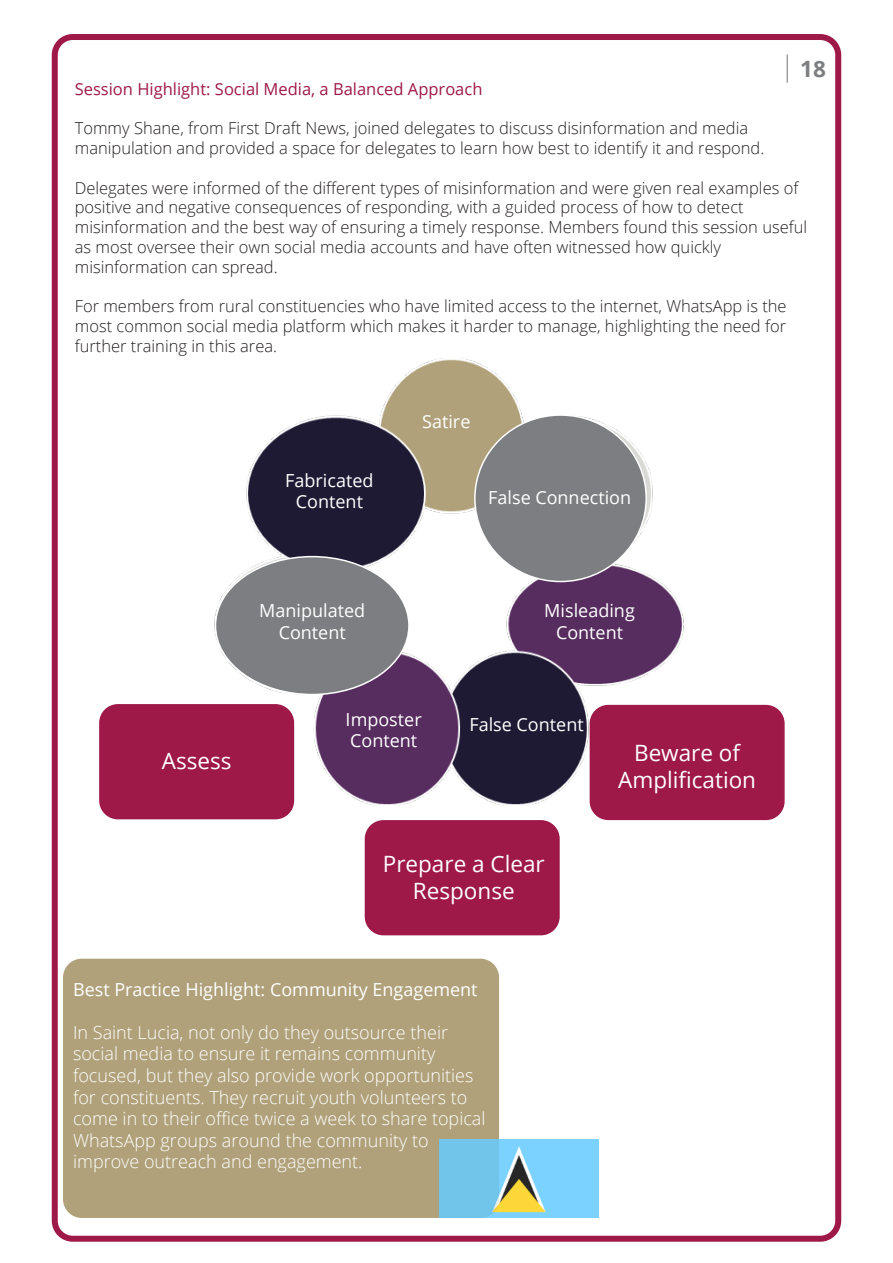
<style>
.page{position:relative;width:893px;height:1263px;background:#fff}
.page>*{position:absolute;margin:0;border:0;box-sizing:border-box;transform-origin:0 0}
.t1{font:22.5px/27px "Open Sans";color:#fff;text-align:center}
.t2{font:700 22.5px "Open Sans";color:#7c7e81}
.t3{font:300 18px/21.6px "Open Sans";color:#fff}
.t4{font:18px/21.6px "Open Sans";color:#fff;text-align:center}
.t5{font:300 16.5px/19.8px "Open Sans";color:#231f20}
.t6{font:16.5px "Open Sans";color:#9e1848}
</style>
<div class="page">
<div style="left:52px;top:34px;width:789px;height:1208px;border:6px solid #9e1848;border-radius:18px"></div>
<img style="left:214px;top:358px;width:561px;height:448px">
<div style="left:100px;top:705px;width:193px;height:114px;background:#9e1848;border-radius:18px"></div>
<div style="left:99px;top:704px;width:195px;height:115px;border:2px solid #9e1848;border-radius:18px"></div>
<div style="left:590px;top:706px;width:194px;height:113px;background:#9e1848;border-radius:18px"></div>
<div style="left:590px;top:705px;width:195px;height:115px;border:2px solid #9e1848;border-radius:18px"></div>
<div style="left:365px;top:821px;width:194px;height:113px;background:#9e1848;border-radius:18px"></div>
<div style="left:365px;top:820px;width:195px;height:115px;border:2px solid #9e1848;border-radius:18px"></div>
<div style="left:64px;top:959px;width:434px;height:258px;background:#b0a17a;border-radius:18px"></div>
<div style="left:63px;top:959px;width:436px;height:259px;border:2px solid #b0a17a;border-radius:18px"></div>
<img style="left:440px;top:1139px;width:158px;height:79px">
<hr style="left:786px;top:55px;width:2px;height:28px;background:#231f20">
<div style="left:475px;top:415px;width:171px;height:166px;background:#7c7e81;border-radius:50%"></div>
<div style="left:215px;top:557px;width:194px;height:137px;background:#7c7e81;border-radius:50%"></div>
<p class="t2" style="left:800px;top:53px;width:27px">18</p>
<p class="t6" style="left:75px;top:77px;width:409px">Session Highlight: Social Media, a Balanced Approach</p>
<p class="t5" style="left:75px;top:118px;width:675px">Tommy Shane, from First Draft News, joined delegates to discuss disinformation and media</p>
<p class="t5" style="left:75px;top:138px;width:691px">manipulation and provided a space for delegates to learn how best to identify it and respond.</p>
<p class="t5" style="left:75px;top:177px;width:734px">Delegates were informed of the different types of misinformation and were given real examples of positive and negative consequences of responding, with a guided process of how to detect misinformation and the best way of ensuring a timely response. Members found this session useful as most oversee their own social media accounts and have often witnessed how quickly misinformation can spread.</p>
<p class="t5" style="left:75px;top:296px;width:713px;text-align:justify">For members from rural constituencies who have limited access to the internet, WhatsApp is the most common social media platform which makes it harder to manage, highlighting the need for further training in this area.</p>
<p class="t4" style="left:285px;top:469px;width:90px">Fabricated</p>
<p class="t4" style="left:296px;top:491px;width:69px">Content</p>
<p class="t4" style="left:259px;top:599px;width:108px">Manipulated<br>Content</p>
<p class="t4" style="left:422px;top:410px;width:50px">Satire</p>
<p class="t4" style="left:488px;top:486px;width:144px">False Connection</p>
<p class="t4" style="left:544px;top:599px;width:92px">Misleading</p>
<p class="t4" style="left:556px;top:621px;width:69px">Content</p>
<p class="t4" style="left:346px;top:708px;width:78px">Imposter</p>
<p class="t4" style="left:350px;top:730px;width:69px">Content</p>
<p class="t4" style="left:469px;top:713px;width:116px">False Content</p>
<p class="t1" style="left:162px;top:747px;width:71px">Assess</p>
<p class="t1" style="left:618px;top:739px;width:139px">Beware of<br>Amplification</p>
<p class="t1" style="left:383px;top:849px;width:163px">Prepare a Clear<br>Response</p>
<p class="t4" style="left:73px;top:978px;width:406px">Best Practice Highlight: Community Engagement</p>
<p class="t3" style="left:73px;top:1021px;width:414px">In Saint Lucia, not only do they outsource their social media to ensure it remains community focused, but they also provide work opportunities for constituents. They recruit youth volunteers to come in to their office twice a week to share topical WhatsApp groups around the community to improve outreach and engagement.</p>
</div>
